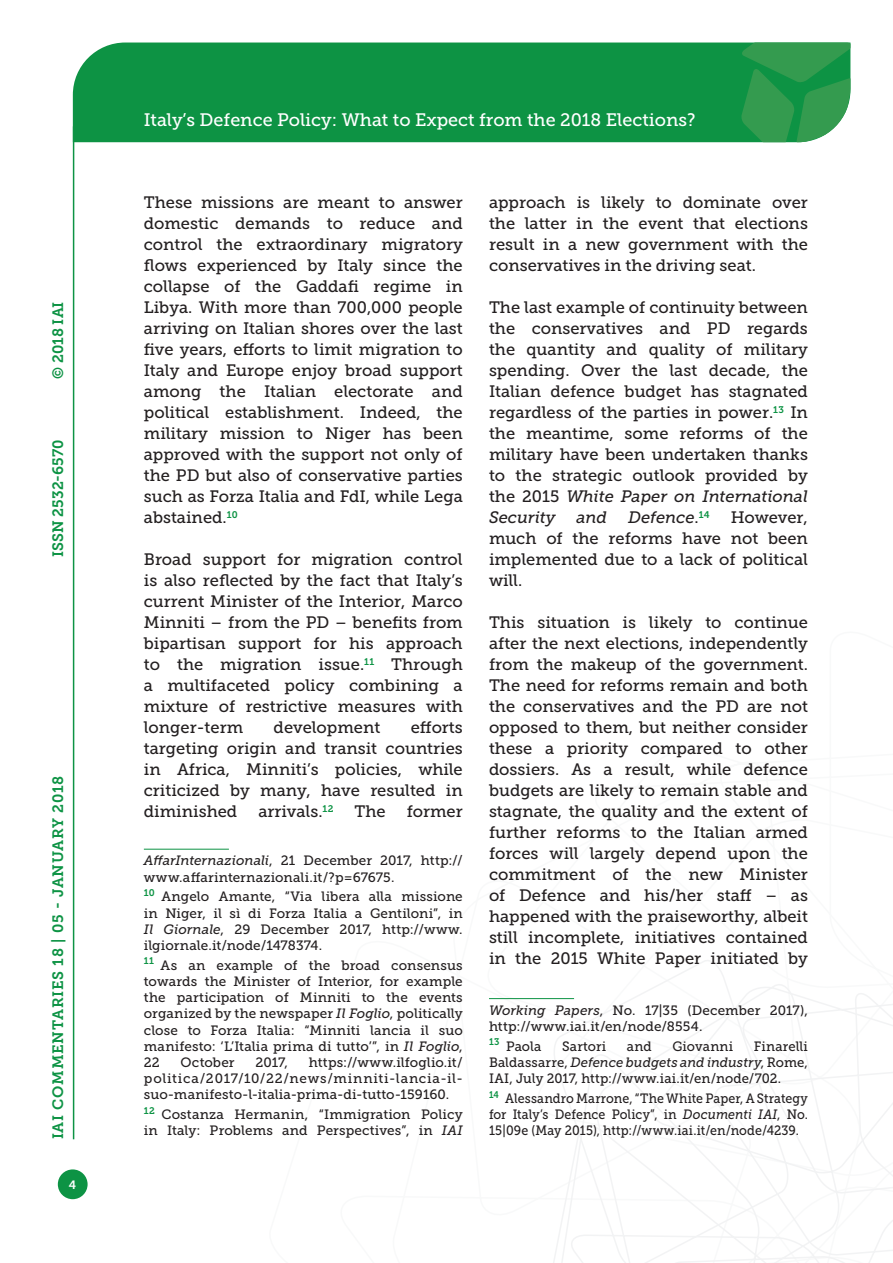
<style>
.page{position:relative;width:893px;height:1263px;background:#fff}
.page>*{position:absolute;margin:0;border:0;box-sizing:border-box;transform-origin:0 0}
.t1{font:18px "Museo Slab 500";color:#fff}
.t2{font:16.5px/21px "Museo Slab 500";color:#231f20;text-align:justify}
.t3{font:italic 16.5px "Museo Slab 500";color:#231f20}
.t4{font:15px "Museo Slab 700";letter-spacing:.045em;color:#0d9344}
.t5{font:15px "Museo Slab 700";color:#0d9344}
.t6{font:13.5px/16.2px "Museo Slab 500";letter-spacing:.01em;color:#231f20;text-align:justify}
.t7{font:13.5px/16.2px "Museo Slab 500";letter-spacing:.01em;color:#231f20;text-align:justify;scale:.92 1}
.t8{font:12px "Museo Slab 700";color:#fff}
.s1{font-style:italic}
.s2{font-style:normal}
</style>
<div class="page">
<svg style="left:531px;top:960px;width:362px;height:303px"></svg>
<div style="left:73px;top:43px;width:668px;height:99px;background:#0d9344"></div>
<svg style="left:741px;top:43px;width:109px;height:99px;background:#339d54"></svg>
<div style="left:58px;top:1169px;width:30px;height:30px;background:#0d9344;border-radius:50%"></div>
<hr style="left:73px;top:126px;width:1px;height:1013px;background:#0d9344">
<hr style="left:489px;top:998px;width:85px;height:1px;background:#0d9344">
<hr style="left:144px;top:849px;width:85px;height:1px;background:#0d9344">
<p class="t4" style="left:50px;top:379px;width:79px;rotate:-90deg">© 2018 IAI</p>
<p class="t5" style="left:50px;top:557px;width:119px;rotate:-90deg">ISSN 2532-6570</p>
<p class="t4" style="left:50px;top:1139px;width:365px;rotate:-90deg">IAI COMMENTARIES 18 | 05 - JANUARY 2018</p>
<p class="t8" style="left:69px;top:1178px;width:9px">4</p>
<p class="t1" style="left:144px;top:110px;width:553px">Italy’s Defence Policy: What to Expect from the 2018 Elections?</p>
<p class="t2" style="left:144px;top:192px;width:320px">These missions are meant to answer domestic demands to reduce and control the extraordinary migratory flows experienced by Italy since the collapse of the Gaddafi regime in Libya. With more than 700,000 people arriving on Italian shores over the last five years, efforts to limit migration to Italy and Europe enjoy broad support among the Italian electorate and political establishment. Indeed, the military mission to Niger has been approved with the support not only of the PD but also of conservative parties such as Forza Italia and FdI, while Lega abstained.<sup>10</sup></p>
<p class="t2" style="left:144px;top:549px;width:320px">Broad support for migration control is also reflected by the fact that Italy’s current Minister of the Interior, Marco Minniti – from the PD – benefits from bipartisan support for his approach to the migration issue.<sup>11</sup> Through a multifaceted policy combining a mixture of restrictive measures with longer-term</p>
<p class="t2" style="left:144px;top:717px;width:320px;text-indent:267px">efforts targeting origin and transit countries in Africa, Minniti’s policies, while criticized by many, have resulted in diminished</p>
<p class="t2" style="left:274px;top:717px;width:108px">development</p>
<p class="t2" style="left:258px;top:801px;width:77px">arrivals.<sup>12</sup></p>
<p class="t2" style="left:354px;top:801px;width:33px">The</p>
<p class="t2" style="left:407px;top:801px;width:57px">former</p>
<p class="t6" style="left:144px;top:853px;width:320px"><span class="s1">AffarInternazionali</span>, 21 December 2017, http:// www.affarinternazionali.it/?p=67675.</p>
<p class="t6" style="left:144px;top:889px;width:320px"><sup>10</sup> Angelo Amante, “Via libera alla missione in Niger, il sì di Forza Italia a Gentiloni”, in <span class="s1">Il Giornale</span>, 29 December 2017, http://www. ilgiornale.it/node/1478374.</p>
<p class="t6" style="left:144px;top:957px;width:320px"><sup>11</sup> As an example of the broad consensus towards the Minister of Interior, for example the participation of Minniti to the events organized by the newspaper <span class="s1">Il Foglio</span>, politically close to Forza Italia: “Minniti lancia il suo manifesto: ‘L’Italia prima di tutto’”, in <span class="s1">Il Foglio</span>, 22</p>
<p class="t6" style="left:144px;top:1054px;width:320px;text-indent:165px">https://www.ilfoglio.it/ politica/2017/10/22/news/minniti-lancia-il&shy;suo-manifesto-l-italia-prima-di-tutto-159160.</p>
<p class="t6" style="left:144px;top:1106px;width:320px"><sup>12</sup> Costanza Hermanin, “Immigration Policy in Italy: Problems and Perspectives”, in <span class="s1">IAI</span></p>
<p class="t6" style="left:181px;top:1054px;width:55px">October</p>
<p class="t6" style="left:255px;top:1054px;width:34px">2017,</p>
<p class="t2" style="left:489px;top:192px;width:320px">approach is likely to dominate over the latter in the event that elections result in a new government with the conservatives in the driving seat.</p>
<p class="t2" style="left:489px;top:297px;width:320px">The last example of continuity between the conservatives and PD regards the quantity and quality of military spending. Over the last decade, the Italian defence budget has stagnated regardless of the parties in power.<sup>13</sup> In the meantime, some reforms of the military have been undertaken thanks to the strategic outlook provided by the 2015 <span class="s1">White Paper on International Security</span></p>
<p class="t3" style="left:576px;top:508px;width:32px">and</p>
<p class="t3" style="left:628px;top:508px;width:83px">Defence<span class="s2">.</span><sup>14</sup></p>
<p class="t2" style="left:489px;top:507px;width:320px;text-indent:242px">However, much of the reforms have not been implemented due to a lack of political will.</p>
<p class="t2" style="left:489px;top:612px;width:320px">This situation is likely to continue after the next elections, independently from the makeup of the government.<br>The need for reforms remain and both the conservatives and the PD are not opposed to them, but neither consider these a priority compared to other dossiers. As a result, while defence budgets are likely to remain stable and stagnate, the quality and the extent of further reforms to the Italian armed forces will largely depend upon the commitment of the new Minister of Defence and his/her staff – as happened with the praiseworthy, albeit still incomplete, initiatives contained in the 2015 White Paper initiated by</p>
<p class="t6" style="left:489px;top:1002px;width:320px"><span class="s1">Working Papers</span>, No. 17|35 (December 2017), http://www.iai.it/en/node/8554.</p>
<p class="t6" style="left:489px;top:1038px;width:54px"><sup>13</sup> Paola</p>
<p class="t6" style="left:562px;top:1038px;width:46px">Sartori</p>
<p class="t6" style="left:627px;top:1038px;width:26px">and</p>
<p class="t6" style="left:672px;top:1038px;width:62px">Giovanni</p>
<p class="t6" style="left:489px;top:1038px;width:320px;text-indent:265px">Finarelli Baldassarre, <span class="s1">Defence budgets and industry</span>, Rome, IAI, July 2017, http://www.iai.it/en/node/702.</p>
<p class="t7" style="left:489px;top:1090px;width:348px"><sup>14</sup> Alessandro Marrone, “The White Paper, A Strategy for Italy’s Defence Policy”, in <span class="s1">Documenti IAI</span>, No.<br>15|09e (May 2015), http://www.iai.it/en/node/4239.</p>
</div>
